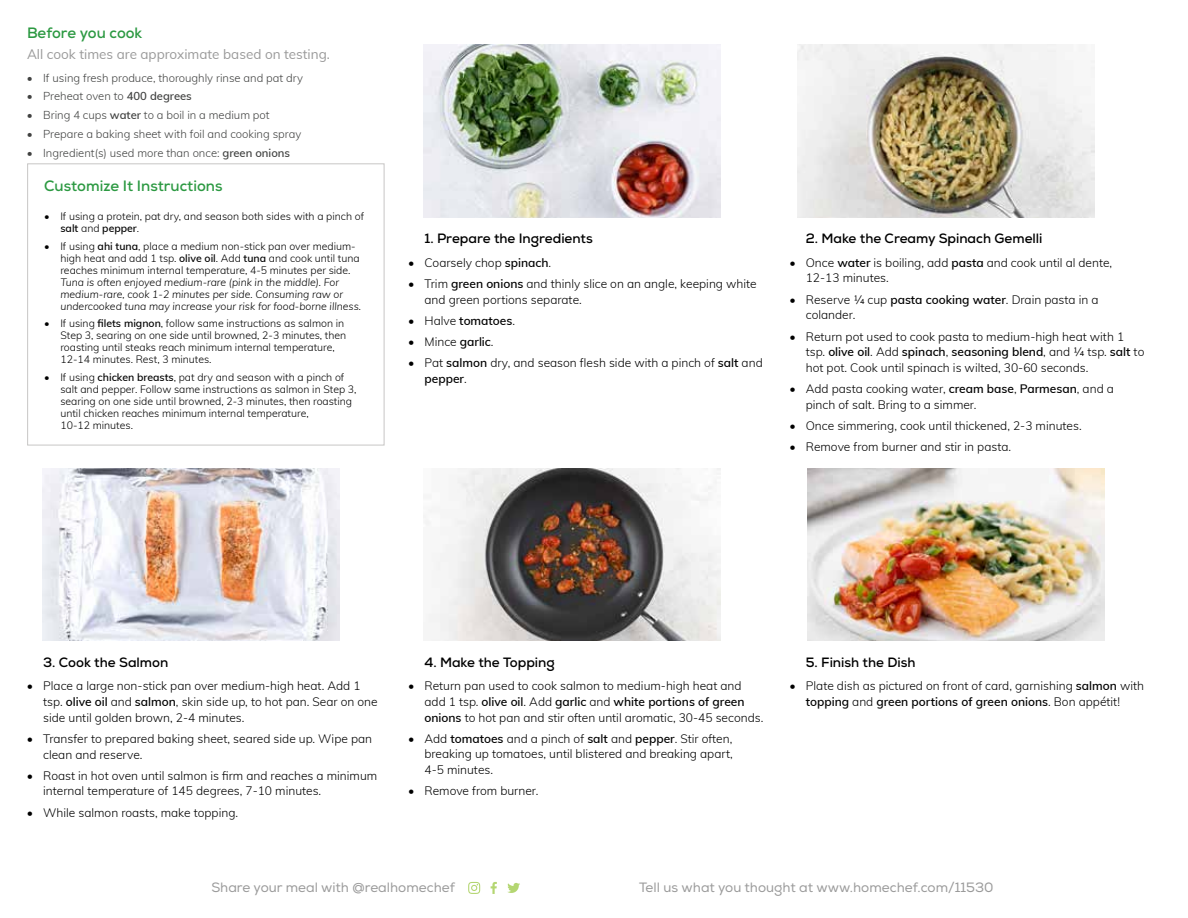
<style>
.page{position:relative;width:1188px;height:918px;background:#fff}
.page>*{position:absolute;margin:0;border:0;box-sizing:border-box;transform-origin:0 0}
.t1{font:700 15px "Nexa";color:#2c9942}
.t2{font:700 13.5px "Nexa";color:#000}
.t3{font:13.5px "Nexa";color:#9a9a9a}
.t4{font:13.5px "Muli";color:#9a9a9a}
.t5{font:300 12px/15.8px "Muli";color:#000}
.t6{font:600 12px "Muli";color:#000}
.t7{font:300 11.25px "Muli";color:#414241}
.t8{font:300 10.5px/12px "Muli";color:#000}
.t9{font:italic 300 10.5px/12px "Muli";color:#000}
.s1{font-weight:600}
.s2{font-weight:300}
</style>
<div class="page">
<svg style="left:491px;top:882px;width:6px;height:12px"></svg>
<svg style="left:468px;top:882px;width:12px;height:12px"></svg>
<svg style="left:507px;top:883px;width:13px;height:10px"></svg>
<img style="left:42px;top:468px;width:297px;height:173px">
<img style="left:423px;top:468px;width:297px;height:173px">
<img style="left:423px;top:45px;width:297px;height:173px">
<img style="left:808px;top:468px;width:297px;height:173px">
<img style="left:797px;top:45px;width:297px;height:173px">
<div style="left:27px;top:163px;width:357px;height:282px;border:1px solid #c7c6c5"></div>
<p class="t1" style="left:27px;top:23px;width:117px">Before you cook</p>
<p class="t4" style="left:27px;top:44px;width:304px">All cook times are approximate based on testing.</p>
<p class="t7" style="left:27px;top:69px;width:278px">• If using fresh produce, thoroughly rinse and pat dry</p>
<p class="t7" style="left:27px;top:88px;width:166px">• Preheat oven to <span class="s1">400 degrees</span></p>
<p class="t7" style="left:27px;top:107px;width:244px">• Bring 4 cups <span class="s1">water</span> to a boil in a medium pot</p>
<p class="t7" style="left:27px;top:126px;width:276px">• Prepare a baking sheet with foil and cooking spray</p>
<p class="t7" style="left:27px;top:145px;width:265px">• Ingredient(s) used more than once: <span class="s1">green onions</span></p>
<p class="t1" style="left:44px;top:176px;width:180px">Customize It Instructions</p>
<p class="t8" style="left:60px;top:210px;width:305px;text-indent:-16px">• If using a protein, pat dry, and season both sides with a pinch of <span class="s1">salt</span> and <span class="s1">pepper</span>.</p>
<p class="t8" style="left:60px;top:239px;width:301px;text-indent:-16px">• If using <span class="s1">ahi tuna</span>, place a medium non-stick pan over medium&shy;high heat and add 1 tsp. <span class="s1">olive oil</span>. Add <span class="s1">tuna</span> and cook until tuna reaches minimum internal temperature, 4-5 minutes per side.</p>
<p class="t9" style="left:60px;top:275px;width:302px">Tuna is often enjoyed medium-rare (pink in the middle). For medium-rare, cook 1-2 minutes per side. Consuming raw or undercooked tuna may increase your risk for food-borne illness.</p>
<p class="t8" style="left:60px;top:317px;width:287px;text-indent:-16px">• If using <span class="s1">filets mignon</span>, follow same instructions as salmon in Step 3, searing on one side until browned, 2-3 minutes, then roasting until steaks reach minimum internal temperature, 12-14 minutes. Rest, 3 minutes.</p>
<p class="t8" style="left:60px;top:370px;width:298px;text-indent:-16px">• If using <span class="s1">chicken breasts</span>, pat dry and season with a pinch of salt and pepper. Follow same instructions as salmon in Step 3, searing on one side until browned, 2-3 minutes, then roasting until chicken reaches minimum internal temperature,<br>10-12 minutes.</p>
<p class="t2" style="left:425px;top:230px;width:170px">1. Prepare the Ingredients</p>
<p class="t5" style="left:408px;top:254px;width:144px">• Coarsely chop <span class="s1">spinach</span>.</p>
<p class="t5" style="left:425px;top:275px;width:334px;text-indent:-16px">• Trim <span class="s1">green onions</span> and thinly slice on an angle, keeping white and green portions separate.</p>
<p class="t6" style="left:408px;top:312px;width:108px"><span class="s2">• Halve</span> tomatoes<span class="s2">.</span></p>
<p class="t5" style="left:408px;top:333px;width:87px">• Mince <span class="s1">garlic</span>.</p>
<p class="t5" style="left:425px;top:354px;width:340px;text-indent:-16px">• Pat <span class="s1">salmon</span> dry, and season flesh side with a pinch of <span class="s1">salt</span> and <span class="s1">pepper</span>.</p>
<p class="t2" style="left:806px;top:230px;width:238px">2. Make the Creamy Spinach Gemelli</p>
<p class="t5" style="left:806px;top:254px;width:308px;text-indent:-16px">• Once <span class="s1">water</span> is boiling, add <span class="s1">pasta</span> and cook until al dente,<br>12-13 minutes.</p>
<p class="t5" style="left:806px;top:291px;width:294px;text-indent:-16px">• Reserve ¼ cup <span class="s1">pasta cooking water</span>. Drain pasta in a colander.</p>
<p class="t5" style="left:806px;top:328px;width:340px;text-indent:-16px">• Return pot used to cook pasta to medium-high heat with 1 tsp. <span class="s1">olive oil</span>. Add <span class="s1">spinach</span>, <span class="s1">seasoning blend</span>, and ¼ tsp. <span class="s1">salt</span> to hot pot. Cook until spinach is wilted, 30-60 seconds.</p>
<p class="t5" style="left:806px;top:380px;width:310px;text-indent:-16px">• Add pasta cooking water, <span class="s1">cream base</span>, <span class="s1">Parmesan</span>, and a pinch of salt. Bring to a simmer.</p>
<p class="t5" style="left:790px;top:417px;width:294px">• Once simmering, cook until thickened, 2-3 minutes.</p>
<p class="t5" style="left:790px;top:438px;width:223px">• Remove from burner and stir in pasta.</p>
<p class="t2" style="left:43px;top:654px;width:127px">3. Cook the Salmon</p>
<p class="t5" style="left:43px;top:677px;width:336px;text-indent:-16px">• Place a large non-stick pan over medium-high heat. Add 1 tsp. <span class="s1">olive oil</span> and <span class="s1">salmon</span>, skin side up, to hot pan. Sear on one side until golden brown, 2-4 minutes.</p>
<p class="t5" style="left:43px;top:730px;width:330px;text-indent:-16px">• Transfer to prepared baking sheet, seared side up. Wipe pan clean and reserve.</p>
<p class="t5" style="left:43px;top:767px;width:336px;text-indent:-16px">• Roast in hot oven until salmon is firm and reaches a minimum internal temperature of 145 degrees, 7-10 minutes.</p>
<p class="t5" style="left:27px;top:804px;width:213px">• While salmon roasts, make topping.</p>
<p class="t2" style="left:424px;top:653px;width:132px">4. Make the Topping</p>
<p class="t5" style="left:424px;top:677px;width:340px;text-indent:-16px">• Return pan used to cook salmon to medium-high heat and add 1 tsp. <span class="s1">olive oil</span>. Add <span class="s1">garlic</span> and <span class="s1">white portions of green onions</span> to hot pan and stir often until aromatic, 30-45 seconds.</p>
<p class="t5" style="left:424px;top:730px;width:310px;text-align:justify;text-indent:-16px">• Add <span class="s1">tomatoes</span> and a pinch of <span class="s1">salt</span> and <span class="s1">pepper</span>. Stir often, breaking up tomatoes, until blistered and breaking apart, 4-5 minutes.</p>
<p class="t5" style="left:408px;top:783px;width:132px">• Remove from burner.</p>
<p class="t2" style="left:806px;top:653px;width:111px">5. Finish the Dish</p>
<p class="t5" style="left:806px;top:677px;width:340px;text-indent:-16px">• Plate dish as pictured on front of card, garnishing <span class="s1">salmon</span> with <span class="s1">topping</span> and <span class="s1">green portions of green onions</span>. Bon appétit!</p>
<p class="t3" style="left:211px;top:879px;width:245px">Share your meal with @realhomechef</p>
<p class="t3" style="left:639px;top:879px;width:356px">Tell us what you thought at www.homechef.com/11530</p>
</div>
